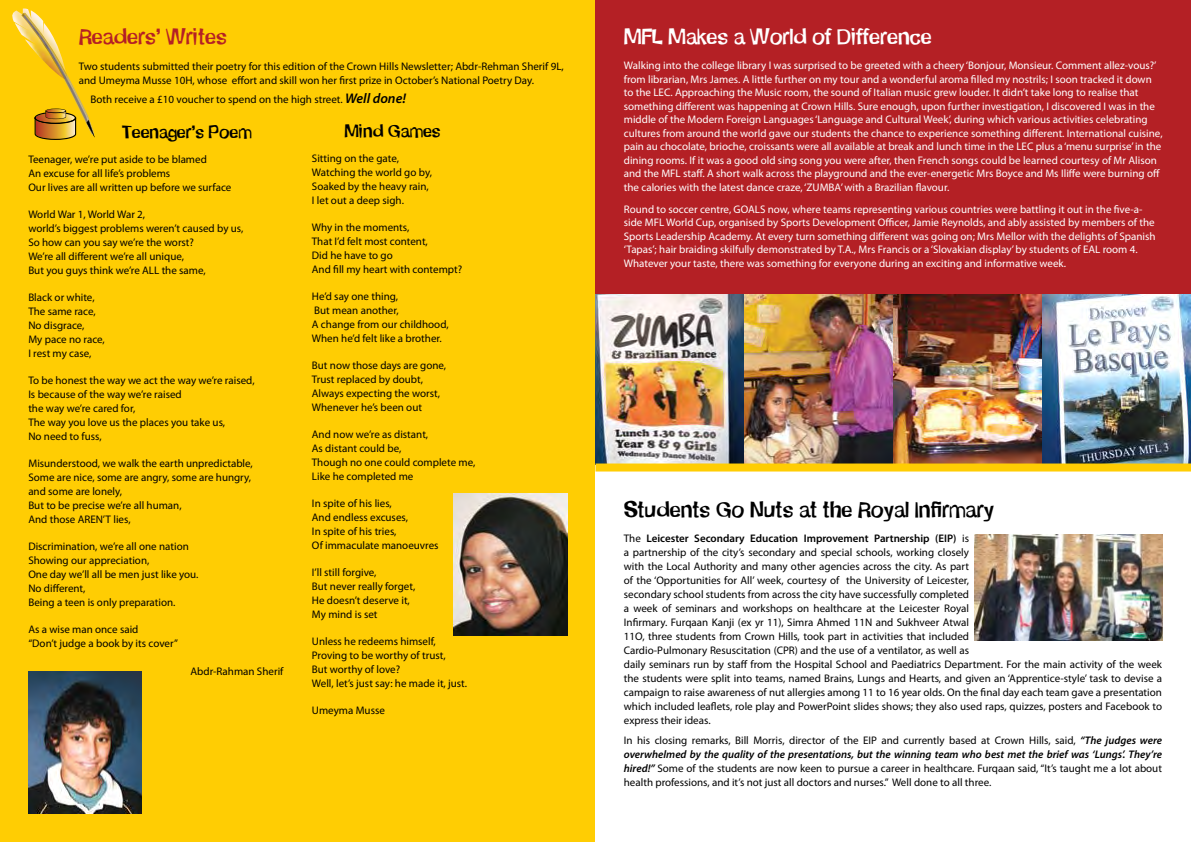
<style>
.page{position:relative;width:1191px;height:842px;background:#fff}
.page>*{position:absolute;margin:0;border:0;box-sizing:border-box;transform-origin:0 0}
.t1{font:21px "Schmelvetica";color:#000}
.t2{font:21px "Schmelvetica";color:#fff}
.t3{font:21px "Schmelvetica";color:#b42025}
.t4{font:17px "Schmelvetica";color:#000}
.t5{font:11px/14px "Myriad Pro";color:#000}
.t6{font:11px/13.5px "Myriad Pro";color:#fff}
.s1{font-weight:600;font-style:italic;font-size:14px}
.s2{font-weight:600}
.s3{font-weight:600;font-style:italic}
</style>
<div class="page">
<div style="left:0;top:0;width:595px;height:842px;background:#ffcd03"></div>
<img style="left:12px;top:9px;width:23px;height:25px">
<img style="left:21px;top:13px;width:1px;height:22px">
<svg style="left:22px;top:13px;width:73px;height:127px"></svg>
<div style="left:595px;top:0;width:596px;height:318px;background:#b42025"></div>
<img style="left:595px;top:295px;width:596px;height:168px">
<div style="left:595px;top:463px;width:596px;height:8px;background:#ffcd03"></div>
<img style="left:974px;top:534px;width:188px;height:107px">
<img style="left:28px;top:672px;width:114px;height:142px">
<img style="left:454px;top:493px;width:113px;height:142px">
<h1 class="t3" style="left:79px;top:22px;width:149px">Readers’ Writes</h1>
<p class="t5" style="left:79px;top:59px;width:486px">Two students submitted their poetry for this edition of the Crown Hills Newsletter; Abdr-Rehman Sherif 9L, and Umeyma Musse 10H, whose effort and skill won her first prize in October’s National Poetry Day.</p>
<p class="t5" style="left:90px;top:92px;width:317px">Both receive a £10 voucher to spend on the high street. <span class="s1">Well done!</span></p>
<h2 class="t4" style="left:122px;top:119px;width:131px">Teenager’s Poem</h2>
<p class="t5" style="left:28px;top:152px;width:205px">Teenager, we’re put aside to be blamed<br>An excuse for all life’s problems<br>Our lives are all written up before we surface</p>
<p class="t5" style="left:28px;top:207px;width:217px">World War 1, World War 2,<br>world’s biggest problems weren’t caused by us, So how can you say we’re the worst?<br>We’re all different we’re all unique,<br>But you guys think we’re ALL the same,</p>
<p class="t5" style="left:28px;top:290px;width:78px">Black or white,<br>The same race,<br>No disgrace,<br>My pace no race,<br>I rest my case,</p>
<p class="t5" style="left:28px;top:373px;width:228px">To be honest the way we act the way we’re raised,<br>Is because of the way we’re raised<br>the way we’re cared for,<br>The way you love us the places you take us,<br>No need to fuss,</p>
<p class="t5" style="left:28px;top:456px;width:226px">Misunderstood, we walk the earth unpredictable, Some are nice, some are angry, some are hungry, and some are lonely,<br>But to be precise we’re all human,<br>And those AREN’T lies,</p>
<p class="t5" style="left:28px;top:539px;width:172px">Discrimination, we’re all one nation<br>Showing our appreciation,<br>One day we’ll all be men just like you.<br>No different,<br>Being a teen is only preparation.</p>
<p class="t5" style="left:28px;top:622px;width:151px">As a wise man once said<br>“Don’t judge a book by its cover”</p>
<p class="t5" style="left:190px;top:664px;width:94px">Abdr-Rahman Sherif</p>
<h2 class="t4" style="left:344px;top:118px;width:98px">Mind Games</h2>
<p class="t5" style="left:312px;top:151px;width:122px">Sitting on the gate,<br>Watching the world go by,<br>Soaked by the heavy rain,<br>I let out a deep sigh.</p>
<p class="t5" style="left:312px;top:220px;width:152px">Why in the moments,<br>That I’d felt most content,<br>Did he have to go<br>And fill my heart with contempt?</p>
<p class="t5" style="left:312px;top:289px;width:138px">He’d say one thing,<br>But mean another,<br>A change from our childhood,<br>When he’d felt like a brother.</p>
<p class="t5" style="left:312px;top:358px;width:136px">But now those days are gone,<br>Trust replaced by doubt,<br>Always expecting the worst,<br>Whenever he’s been out</p>
<p class="t5" style="left:312px;top:427px;width:165px">And now we’re as distant,<br>As distant could be,<br>Though no one could complete me,<br>Like he completed me</p>
<p class="t5" style="left:312px;top:496px;width:128px">In spite of his lies,<br>And endless excuses,<br>In spite of his tries,<br>Of immaculate manoeuvres</p>
<p class="t5" style="left:312px;top:565px;width:105px">I’ll still forgive,<br>But never really forget,<br>He doesn’t deserve it,<br>My mind is set</p>
<p class="t5" style="left:312px;top:634px;width:157px">Unless he redeems himself,<br>Proving to be worthy of trust,<br>But worthy of love?<br>Well, let’s just say: he made it, just.</p>
<p class="t5" style="left:312px;top:703px;width:74px">Umeyma Musse</p>
<h1 class="t2" style="left:624px;top:22px;width:309px">MFL Makes a World of Difference</h1>
<p class="t6" style="left:624px;top:58px;width:540px">Walking into the college library I was surprised to be greeted with a cheery ‘Bonjour, Monsieur. Comment allez-vous?’ from librarian, Mrs James. A little further on my tour and a wonderful aroma filled my nostrils; I soon tracked it down to the LEC. Approaching the Music room, the sound of Italian music grew louder. It didn’t take long to realise that something different was happening at Crown Hills. Sure enough, upon further investigation, I discovered I was in the middle of the Modern Foreign Languages ‘Language and Cultural Week’, during which various activities celebrating cultures from around the world gave our students the chance to experience something different. International cuisine, pain au chocolate, brioche, croissants were all available at break and lunch time in the LEC plus a ‘menu surprise’ in the dining rooms. If it was a good old sing song you were after, then French songs could be learned courtesy of Mr Alison and the MFL staff. A short walk across the playground and the ever-energetic Mrs Boyce and Ms Iliffe were burning off the calories with the latest dance craze, ‘ZUMBA’ with a Brazilian flavour.</p>
<p class="t6" style="left:624px;top:202px;width:533px">Round to soccer centre, GOALS now, where teams representing various countries were battling it out in the five-a&shy;side MFL World Cup, organised by Sports Development Officer, Jamie Reynolds, and ably assisted by members of the Sports Leadership Academy. At every turn something different was going on; Mrs Mellor with the delights of Spanish ‘Tapas’; hair braiding skilfully demonstrated by T.A., Mrs Francis or a ‘Slovakian display’ by students of EAL room 4.<br>Whatever your taste, there was something for everyone during an exciting and informative week.</p>
<h1 class="t1" style="left:624px;top:495px;width:372px">Students Go Nuts at the Royal Infirmary</h1>
<p class="t5" style="left:624px;top:531px;width:540px">The <span class="s2">Leicester Secondary Education Improvement Partnership (EIP)</span> is<br>a partnership of the city’s secondary and special schools, working closely<br>with the Local Authority and many other agencies across the city. As part<br>of the ‘Opportunities for All’ week, courtesy of the University of Leicester,<br>secondary school students from across the city have successfully completed<br>a week of seminars and workshops on healthcare at the Leicester Royal<br>Infirmary. Furqaan Kanji (ex yr 11), Simra Ahmed 11N and Sukhveer Atwal<br>11O, three students from Crown Hills, took part in activities that included<br>Cardio-Pulmonary Resuscitation (CPR) and the use of a ventilator, as well as<br>daily seminars run by staff from the Hospital School and Paediatrics Department. For the main activity of the week the students were split into teams, named Brains, Lungs and Hearts, and given an ‘Apprentice-style’ task to devise a campaign to raise awareness of nut allergies among 11 to 16 year olds. On the final day each team gave a presentation which included leaflets, role play and PowerPoint slides shows; they also used raps, quizzes, posters and Facebook to express their ideas.</p>
<p class="t5" style="left:624px;top:733px;width:540px;text-align:justify">In his closing remarks, Bill Morris, director of the EIP and currently based at Crown Hills, said, <span class="s3">“The judges were overwhelmed by the quality of the presentations, but the winning team who best met the brief was ‘Lungs’. They’re hired!”</span> Some of the students are now keen to pursue a career in healthcare. Furqaan said, “It’s taught me a lot about health professions, and it’s not just all doctors and nurses.” Well done to all three.</p>
</div>
